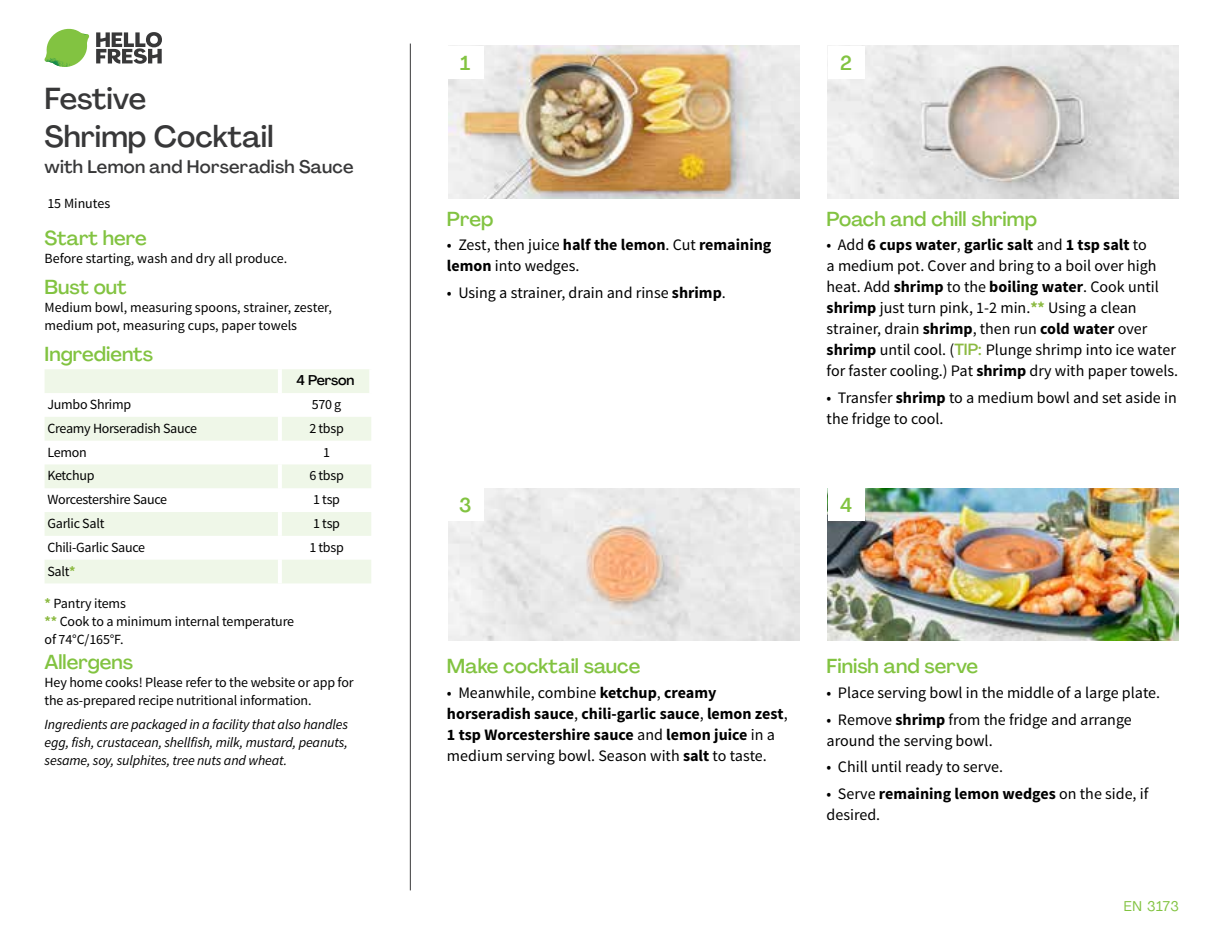
<style>
.page{position:relative;width:1224px;height:936px;background:#fff}
.page>*{position:absolute;margin:0;border:0;box-sizing:border-box;transform-origin:0 0}
.t1{font:500 30px/38px "Agrandir";color:#383839}
.t2{font:500 20px "Agrandir";color:#82c341}
.t3{font:500 18px "Agrandir";letter-spacing:.015em;color:#383839}
.t4{font:16px/21px "Source Sans Pro";color:#000}
.t5{font:700 16px/21px "Source Sans Pro";color:#000}
.t6{font:14px/18px "Source Sans Pro";letter-spacing:-.01em;color:#000}
.t7{font:italic 14px/18px "Source Sans Pro";letter-spacing:-.01em;color:#000;text-align:justify}
.t8{font:500 14px "Agrandir";letter-spacing:-.01em;color:#000}
.t9{font:14px "Agrandir";letter-spacing:.04em;color:#82c341}
.s1{font-weight:700;color:#8cba42}
.s2{font-weight:700}
.s3{font-family:"Agrandir";font-weight:500;color:#8cba42}
.s4{font-weight:400}
</style>
<div class="page">
<svg style="left:96px;top:32px;width:66px;height:32px"></svg>
<svg style="left:48px;top:29px;width:40px;height:26px"></svg>
<img style="left:69px;top:29px;width:20px;height:17px">
<img style="left:47px;top:43px;width:38px;height:8px">
<img style="left:44px;top:46px;width:40px;height:21px">
<img style="left:68px;top:51px;width:17px;height:16px">
<hr style="left:410px;top:44px;width:1px;height:846px;background:#383839">
<svg style="left:45px;top:369px;width:326px;height:214px;fill:#eff7e8"></svg>
<hr style="left:278px;top:369px;width:4px;height:24px;background:#fff">
<hr style="left:369px;top:369px;width:4px;height:24px;background:#fff">
<hr style="left:278px;top:393px;width:4px;height:24px;background:#fff">
<hr style="left:278px;top:417px;width:4px;height:24px;background:#fff">
<hr style="left:278px;top:441px;width:4px;height:23px;background:#fff">
<hr style="left:278px;top:464px;width:4px;height:24px;background:#fff">
<hr style="left:278px;top:488px;width:4px;height:24px;background:#fff">
<hr style="left:278px;top:512px;width:4px;height:24px;background:#fff">
<hr style="left:278px;top:536px;width:4px;height:24px;background:#fff">
<hr style="left:278px;top:560px;width:4px;height:23px;background:#fff">
<img style="left:448px;top:46px;width:351px;height:153px">
<img style="left:448px;top:488px;width:351px;height:153px">
<img style="left:828px;top:46px;width:351px;height:153px">
<img style="left:828px;top:488px;width:351px;height:153px">
<div style="left:447px;top:46px;width:37px;height:33px;background:#fff"></div>
<div style="left:447px;top:488px;width:37px;height:33px;background:#fff"></div>
<div style="left:828px;top:46px;width:36px;height:33px;background:#fff"></div>
<div style="left:828px;top:488px;width:36px;height:33px;background:#fff"></div>
<h1 class="t1" style="left:45px;top:79px;width:230px">Festive<br>Shrimp Cocktail</h1>
<p class="t3" style="left:45px;top:156px;width:311px">with Lemon and Horseradish Sauce</p>
<p class="t6" style="left:47px;top:194px;width:64px">15 Minutes</p>
<p class="t2" style="left:45px;top:226px;width:104px">Start here</p>
<p class="t6" style="left:45px;top:249px;width:244px">Before starting, wash and dry all produce.</p>
<p class="t2" style="left:45px;top:275px;width:84px">Bust out</p>
<p class="t6" style="left:45px;top:299px;width:289px">Medium bowl, measuring spoons, strainer, zester, medium pot, measuring cups, paper towels</p>
<p class="t2" style="left:45px;top:342px;width:110px">Ingredients</p>
<p class="t8" style="left:297px;top:372px;width:59px">4 Person</p>
<p class="t6" style="left:47px;top:396px;width:85px">Jumbo Shrimp</p>
<p class="t6" style="left:312px;top:396px;width:31px">570 g</p>
<p class="t6" style="left:47px;top:419px;width:151px">Creamy Horseradish Sauce</p>
<p class="t6" style="left:309px;top:419px;width:36px">2 tbsp</p>
<p class="t6" style="left:47px;top:443px;width:41px">Lemon</p>
<p class="t6" style="left:323px;top:443px;width:8px">1</p>
<p class="t6" style="left:47px;top:467px;width:49px">Ketchup</p>
<p class="t6" style="left:309px;top:467px;width:36px">6 tbsp</p>
<p class="t6" style="left:47px;top:491px;width:121px">Worcestershire Sauce</p>
<p class="t6" style="left:313px;top:491px;width:28px">1 tsp</p>
<p class="t6" style="left:47px;top:515px;width:58px">Garlic Salt</p>
<p class="t6" style="left:313px;top:515px;width:28px">1 tsp</p>
<p class="t6" style="left:47px;top:538px;width:99px">Chili-Garlic Sauce</p>
<p class="t6" style="left:309px;top:538px;width:36px">1 tbsp</p>
<p class="t6" style="left:47px;top:562px;width:30px">Salt<span class="s1">*</span></p>
<p class="t6" style="left:45px;top:595px;width:251px"><span class="s1">*</span> Pantry items<br><span class="s1">**</span> Cook to a minimum internal temperature of 74°C/165°F.</p>
<p class="t2" style="left:45px;top:650px;width:90px">Allergens</p>
<p class="t6" style="left:45px;top:674px;width:311px">Hey home cooks! Please refer to the website or app for the as-prepared recipe nutritional information.</p>
<p class="t7" style="left:45px;top:715px;width:305px">Ingredients are packaged in a facility that also handles egg, fish, crustacean, shellfish, milk, mustard, peanuts, sesame, soy, sulphites, tree nuts and wheat.</p>
<p class="t2" style="left:460px;top:50px;width:12px">1</p>
<p class="t2" style="left:840px;top:50px;width:13px">2</p>
<p class="t2" style="left:447px;top:207px;width:48px">Prep</p>
<p class="t4" style="left:447px;top:235px;width:326px">• Zest, then juice <span class="s2">half the lemon</span>. Cut <span class="s2">remaining lemon</span> into wedges.</p>
<p class="t4" style="left:447px;top:283px;width:280px">• Using a strainer, drain and rinse <span class="s2">shrimp</span>.</p>
<p class="t2" style="left:459px;top:492px;width:14px">3</p>
<p class="t2" style="left:827px;top:207px;width:212px">Poach and chill shrimp</p>
<p class="t4" style="left:827px;top:235px;width:353px">• Add <span class="s2">6 cups water</span>, <span class="s2">garlic salt</span> and <span class="s2">1 tsp salt</span> to<br>a medium pot. Cover and bring to a boil over high heat. Add <span class="s2">shrimp</span> to the <span class="s2">boiling water</span>. Cook until <span class="s2">shrimp</span> just turn pink, 1-2 min.<span class="s1">**</span> Using a clean strainer, drain <span class="s2">shrimp</span>, then run <span class="s2">cold water</span> over <span class="s2">shrimp</span> until cool. (<span class="s3">TIP:</span> Plunge shrimp into ice water for faster cooling.) Pat <span class="s2">shrimp</span> dry with paper towels.</p>
<p class="t4" style="left:827px;top:387px;width:352px">• Transfer <span class="s2">shrimp</span> to a medium bowl and set aside in the fridge to cool.</p>
<p class="t2" style="left:840px;top:492px;width:14px">4</p>
<p class="t2" style="left:447px;top:654px;width:195px">Make cocktail sauce</p>
<p class="t5" style="left:447px;top:683px;width:342px"><span class="s4">• Meanwhile, combine</span> ketchup<span class="s4">,</span> creamy horseradish sauce<span class="s4">,</span> chili-garlic sauce<span class="s4">,</span> lemon zest<span class="s4">, </span>1 tsp Worcestershire sauce <span class="s4">and</span> lemon juice <span class="s4">in a medium serving bowl. Season with</span> salt <span class="s4">to taste.</span></p>
<p class="t2" style="left:827px;top:654px;width:153px">Finish and serve</p>
<p class="t4" style="left:827px;top:682px;width:335px">• Place serving bowl in the middle of a large plate.</p>
<p class="t4" style="left:827px;top:709px;width:307px">• Remove <span class="s2">shrimp</span> from the fridge and arrange around the serving bowl.</p>
<p class="t4" style="left:827px;top:757px;width:178px">• Chill until ready to serve.</p>
<p class="t4" style="left:827px;top:783px;width:323px">• Serve <span class="s2">remaining lemon wedges</span> on the side, if desired.</p>
<p class="t9" style="left:1124px;top:897px;width:57px">EN 3173</p>
</div>
